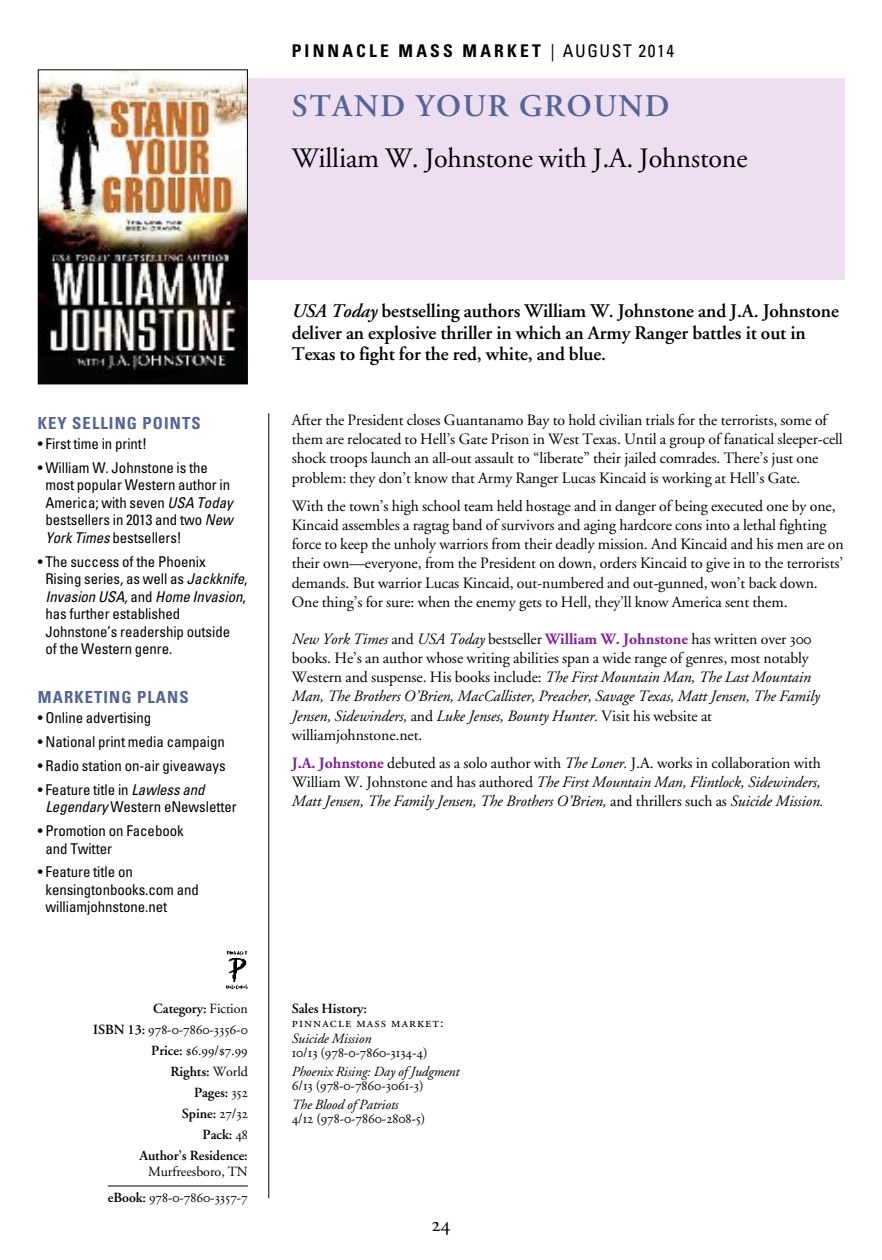
<style>
.page{position:relative;width:882px;height:1260px;background:#fff}
.page>*{position:absolute;margin:0;border:0;box-sizing:border-box;transform-origin:0 0}
.t1{font:600 31.5px "Adobe Garamond";letter-spacing:.055em;color:#536498}
.t2{font:28px "Adobe Garamond";letter-spacing:-.005em;color:#000}
.t3{font:21px "Adobe Garamond Regular SC";color:#000}
.t4{font:600 19.25px/21.9px "Adobe Garamond";letter-spacing:-.005em;color:#000}
.t5{font:700 condensed 17.5px "Univers";letter-spacing:.18em;color:#000}
.t6{font:700 condensed 16.62px "Univers";letter-spacing:.065em;color:#536498}
.t7{font:15.75px/19.2px "Adobe Garamond";letter-spacing:-.005em;color:#000}
.t8{font:italic 15.75px/19.2px "Adobe Garamond";letter-spacing:-.005em;color:#000}
.t9{font:condensed 14.88px/17.5px "Univers";letter-spacing:-.005em;color:#000}
.t10{font:14px/21px "Adobe Garamond Regular SC";letter-spacing:-.005em;color:#000;text-align:right}
.t11{font:600 14px/21px "Adobe Garamond";letter-spacing:-.005em;color:#000;text-align:right}
.t12{font:italic 14px "Adobe Garamond";letter-spacing:-.005em;color:#000}
.t13{font:14px "Adobe Garamond Regular SC";letter-spacing:.075em;color:#000}
.t14{font:14px "Adobe Garamond";letter-spacing:-.005em;color:#000}
.s1{font-weight:400}
.s2{font-style:italic}
.s3{font-family:"Adobe Garamond";font-weight:600}
.s4{font-family:"Adobe Garamond Regular SC";font-weight:400}
.s5{font-weight:700;color:#842299}
.s6{font-family:"Adobe Garamond Regular SC"}
.s7{font-weight:700;font-style:normal;color:#842299}
.s8{font-style:normal}
</style>
<div class="page">
<div style="left:226px;top:78px;width:618px;height:202px;background:#eddef0"></div>
<hr style="left:268px;top:413px;width:1px;height:785px;background:#000">
<hr style="left:108px;top:1186px;width:140px;height:1px;background:#000">
<img style="left:40px;top:71px;width:206px;height:311px">
<div style="left:38px;top:69px;width:210px;height:315px;border:1px solid #000"></div>
<img style="left:226px;top:950px;width:22px;height:39px">
<p class="t5" style="left:292px;top:44px;width:384px">PINNACLE MASS MARKET <span class="s1">| AUGUST 2014</span></p>
<h1 class="t1" style="left:292px;top:94px;width:379px">STAND YOUR GROUND</h1>
<h2 class="t2" style="left:292px;top:146px;width:457px">William W. Johnstone with J.A. Johnstone</h2>
<p class="t6" style="left:38px;top:417px;width:164px">KEY SELLING POINTS</p>
<p class="t9" style="left:38px;top:436px;width:111px">• First time in print!</p>
<p class="t9" style="left:45px;top:460px;width:189px;text-indent:-8px">• William W. Johnstone is the most popular Western author in<br>America; with seven <span class="s2">USA Today </span>bestsellers in 2013 and two <span class="s2">New<br>York Times</span> bestsellers!</p>
<p class="t9" style="left:45px;top:554px;width:204px;text-indent:-8px">• The success of the Phoenix<br>Rising series, as well as <span class="s2">Jackknife</span>,<br><span class="s2">Invasion USA,</span> and <span class="s2">Home Invasion</span>, has further established<br>Johnstone’s readership outside<br>of the Western genre.</p>
<p class="t6" style="left:38px;top:691px;width:152px">MARKETING PLANS</p>
<p class="t9" style="left:38px;top:711px;width:115px">• Online advertising</p>
<p class="t9" style="left:38px;top:734px;width:189px">• National print media campaign</p>
<p class="t9" style="left:38px;top:758px;width:189px">• Radio station on-air giveaways</p>
<p class="t9" style="left:45px;top:782px;width:193px;text-indent:-8px">• Feature title in <span class="s2">Lawless and<br>Legendary</span> Western eNewsletter</p>
<p class="t9" style="left:45px;top:823px;width:140px;text-indent:-8px">• Promotion on Facebook and Twitter</p>
<p class="t9" style="left:45px;top:865px;width:155px;text-indent:-8px">• Feature title on kensingtonbooks.com and williamjohnstone.net</p>
<p class="t11" style="left:153px;top:999px;width:96px">Category: <span class="s1">Fiction</span></p>
<p class="t10" style="left:93px;top:1020px;width:156px"><span class="s3">ISBN 13:</span> 978-0-7860-3356-0<br><span class="s3">Price:</span> $6.99/$7.99</p>
<p class="t11" style="left:139px;top:1062px;width:110px">Rights: <span class="s1">World<br></span>Pages: <span class="s4">352<br></span>Spine: <span class="s4">27/32<br></span>Pack: <span class="s4">48<br></span>Author’s Residence:</p>
<p class="t14" style="left:148px;top:1166px;width:101px">Murfreesboro, TN</p>
<p class="t10" style="left:108px;top:1189px;width:142px"><span class="s3">eBook:</span> 978-0-7860-3357-7</p>
<p class="t4" style="left:292px;top:301px;width:549px"><span class="s2">USA Today</span> bestselling authors William W. Johnstone and J.A. Johnstone deliver an explosive thriller in which an Army Ranger battles it out in<br>Texas to fight for the red, white, and blue.</p>
<p class="t7" style="left:292px;top:412px;width:553px">After the President closes Guantanamo Bay to hold civilian trials for the terrorists, some of them are relocated to Hell’s Gate Prison in West Texas. Until a group of fanatical sleeper-cell shock troops launch an all-out assault to “liberate” their jailed comrades. There’s just one problem: they don’t know that Army Ranger Lucas Kincaid is working at Hell’s Gate.</p>
<p class="t7" style="left:292px;top:497px;width:553px">With the town’s high school team held hostage and in danger of being executed one by one, Kincaid assembles a ragtag band of survivors and aging hardcore cons into a lethal fighting force to keep the unholy warriors from their deadly mission. And Kincaid and his men are on their own—everyone, from the President on down, orders Kincaid to give in to the terrorists’ demands. But warrior Lucas Kincaid, out-numbered and out-gunned, won’t back down.<br>One thing’s for sure: when the enemy gets to Hell, they’ll know America sent them.</p>
<p class="t7" style="left:292px;top:630px;width:530px"><span class="s2">New York Times</span> and <span class="s2">USA Today</span> bestseller <span class="s5">William W. Johnstone</span> has written over <span class="s6">300 </span>books. He’s an author whose writing abilities span a wide range of genres, most notably Western and suspense. His books include: <span class="s2">The First Mountain Man, The Last Mountain Man, The Brothers O’Brien, MacCallister, Preacher, Savage Texas, Matt Jensen, The Family Jensen, Sidewinders,</span> and <span class="s2">Luke Jenses, Bounty Hunter.</span> Visit his website at williamjohnstone.net.</p>
<p class="t8" style="left:292px;top:755px;width:534px"><span class="s7">J.A. Johnstone</span> <span class="s8">debuted as a solo author with</span> The Loner. <span class="s8">J.A. works in collaboration with<br>William W. Johnstone and has authored</span> The First Mountain Man, Flintlock, Sidewinders,<br>Matt Jensen, The Family Jensen, The Brothers O’Brien, <span class="s8">and thrillers such as</span> Suicide Mission.</p>
<p class="t11" style="left:292px;top:999px;width:77px">Sales History:</p>
<p class="t13" style="left:292px;top:1017px;width:153px">pinnacle mass market:</p>
<p class="t12" style="left:292px;top:1033px;width:81px">Suicide Mission</p>
<p class="t10" style="left:292px;top:1043px;width:137px">10/13 (978-0-7860-3134-4)</p>
<p class="t12" style="left:292px;top:1066px;width:169px">Phoenix Rising: Day of Judgment</p>
<p class="t10" style="left:292px;top:1076px;width:133px">6/13 (978-0-7860-3061-3)</p>
<p class="t12" style="left:292px;top:1099px;width:108px">The Blood of Patriots</p>
<p class="t10" style="left:292px;top:1110px;width:135px">4/12 (978-0-7860-2808-5)</p>
<h3 class="t3" style="left:431px;top:1216px;width:21px">24</h3>
</div>
